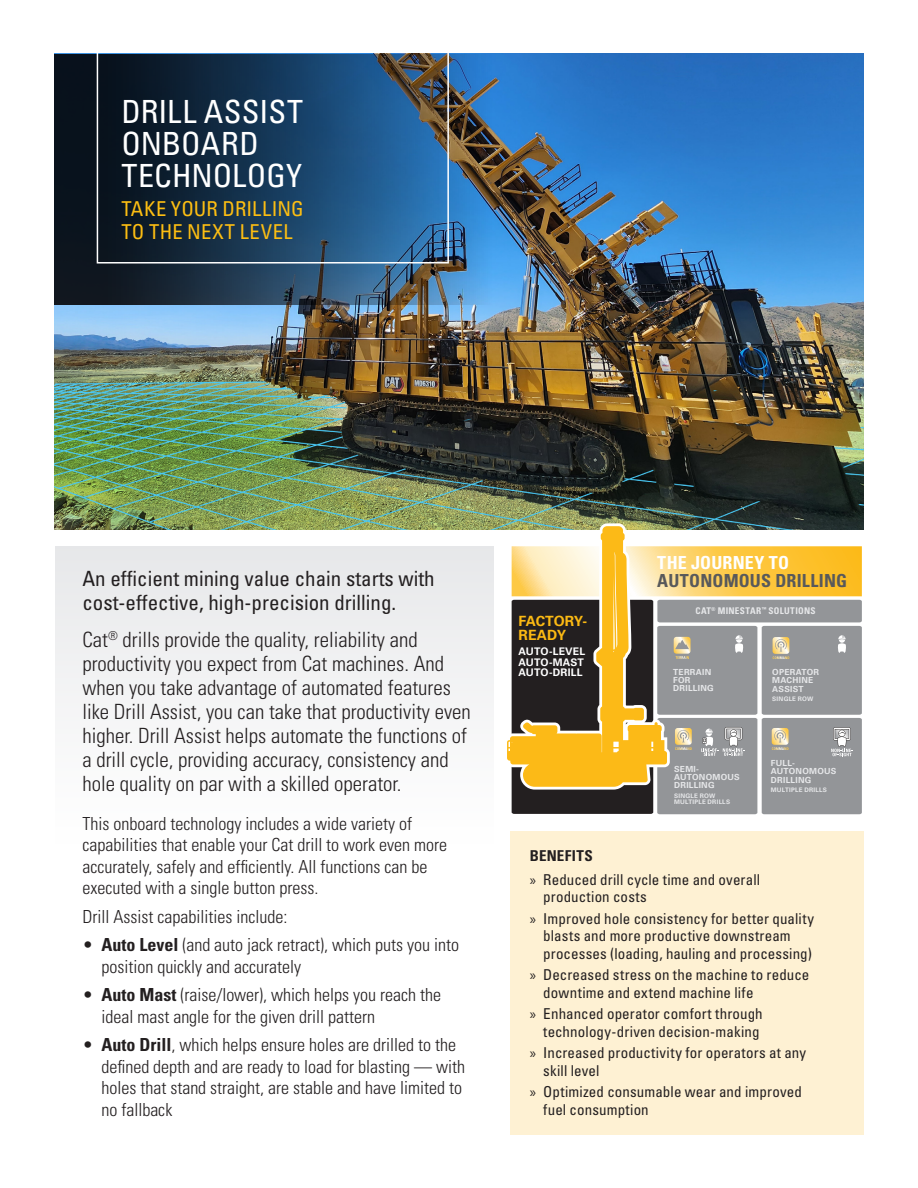
<style>
.page{position:relative;width:918px;height:1188px;background:#fff}
.page>*{position:absolute;margin:0;border:0;box-sizing:border-box;transform-origin:0 0}
.bold_subhead{font:condensed 31.95px/32px "Univers LT Std";letter-spacing:.005em;color:#fff}
.t1{font:300 condensed 21px "Univers LT Std";color:#231f20}
.t2{font:condensed 21px/24px "Univers LT Std";color:#231f20}
.bold_subhead-2{font:condensed 20.55px/22.5px "Univers LT Std";letter-spacing:.015em;color:#fdbe12}
.t3{font:300 condensed 18px/21.6px "Univers LT Std";color:#231f20}
.t4{font:700 condensed 18px/18px "Univers LT Std";letter-spacing:.01em;color:#58595b}
.t5{font:condensed 15px/17.2px "Univers LT Std";letter-spacing:.01em;color:#231f20}
.subhead{font:700 condensed 15px "Univers LT Std";letter-spacing:.02em;color:#231f20}
.t6{font:700 14.1px/14.1px "Univers LT Std";letter-spacing:-.005em;color:#fcba13}
.t7{font:700 10.5px/10.5px "Univers LT Std";letter-spacing:.01em;color:#fff}
.t8{font:700 condensed 9.15px "Univers LT Std";letter-spacing:.03em;color:#e6e7e9}
.t9{font:700 8.4px/8.4px "Univers LT Std";letter-spacing:.03em;color:#e6e7e9}
.t10{font:700 6.15px/6.1px "Univers LT Std";letter-spacing:.035em;color:#e6e7e9}
.s1{font-weight:700}
.s2{color:#fff}
.s3{font-family:"Myriad Pro";font-stretch:normal}
</style>
<div class="page">
<img style="left:54px;top:54px;width:810px;height:475px">
<img style="left:54px;top:54px;width:526px;height:251px">
<div style="left:97px;top:43px;width:352px;height:221px;border:2px solid #fff"></div>
<div style="left:511px;top:831px;width:353px;height:304px;background:#fef1d3"></div>
<div style="left:55px;top:546px;width:439px;height:298px;background:#f3f4f5"></div>
<svg style="left:506px;top:525px;width:356px;height:289px;background:#ac9e7a"></svg>
<p class="bold_subhead" style="left:121px;top:96px;width:183px">DRILL ASSIST<br>ONBOARD<br>TECHNOLOGY</p>
<p class="bold_subhead-2" style="left:121px;top:198px;width:184px">TAKE YOUR DRILLING<br>TO THE NEXT LEVEL</p>
<p class="t2" style="left:82px;top:566px;width:354px">An efficient mining value chain starts with cost-effective, high-precision drilling.</p>
<p class="t1" style="left:82px;top:627px;width:337px">Cat<sup>®</sup> drills provide the quality, reliability and</p>
<p class="t1" style="left:82px;top:651px;width:363px">productivity you expect from Cat machines. And</p>
<p class="t1" style="left:82px;top:675px;width:370px">when you take advantage of automated features</p>
<p class="t1" style="left:82px;top:699px;width:390px">like Drill Assist, you can take that productivity even</p>
<p class="t1" style="left:82px;top:723px;width:386px">higher. Drill Assist helps automate the functions of</p>
<p class="t1" style="left:82px;top:747px;width:368px">a drill cycle, providing accuracy, consistency and</p>
<p class="t1" style="left:82px;top:771px;width:321px">hole quality on par with a skilled operator.</p>
<p class="t3" style="left:82px;top:813px;width:366px">This onboard technology includes a wide variety of capabilities that enable your Cat drill to work even more accurately, safely and efficiently. All functions can be executed with a single button press.</p>
<p class="t3" style="left:82px;top:906px;width:206px">Drill Assist capabilities include:</p>
<p class="t3" style="left:101px;top:934px;width:359px;text-indent:-19px">• <span class="s1">Auto Level</span> (and auto jack retract), which puts you into position quickly and accurately</p>
<p class="t3" style="left:101px;top:984px;width:341px;text-indent:-19px">• <span class="s1">Auto Mast</span> (raise/lower), which helps you reach the ideal mast angle for the given drill pattern</p>
<p class="t3" style="left:101px;top:1034px;width:365px;text-indent:-19px">• <span class="s1">Auto Drill</span>, which helps ensure holes are drilled to the defined depth and are ready to load for blasting — with holes that stand straight, are stable and have limited to no fallback</p>
<p class="t6" style="left:519px;top:614px;width:70px">FACTORY-<br>READY</p>
<p class="t7" style="left:519px;top:646px;width:68px">AUTO-LEVEL<br>AUTO-MAST<br>AUTO-DRILL</p>
<p class="t4" style="left:657px;top:554px;width:191px"><span class="s2">THE JOURNEY TO<br></span>AUTONOMOUS DRILLING</p>
<p class="t8" style="left:696px;top:605px;width:122px">CAT<sup>®</sup> MINESTAR<sup>™</sup> SOLUTIONS</p>
<p class="t9" style="left:673px;top:668px;width:42px">TERRAIN<br>FOR<br>DRILLING</p>
<p class="t9" style="left:772px;top:668px;width:48px">OPERATOR<br>MACHINE<br>ASSIST</p>
<p class="t10" style="left:772px;top:696px;width:43px">SINGLE ROW</p>
<p class="t9" style="left:674px;top:765px;width:67px">SEMI-<br>AUTONOMOUS<br>DRILLING</p>
<p class="t10" style="left:674px;top:792px;width:58px">SINGLE ROW<br>MULTIPLE DRILLS</p>
<p class="t9" style="left:771px;top:759px;width:67px">FULL-<br>AUTONOMOUS<br>DRILLING</p>
<p class="t10" style="left:771px;top:786px;width:58px">MULTIPLE DRILLS</p>
<p class="subhead" style="left:530px;top:847px;width:65px">BENEFITS</p>
<p class="t5" style="left:543px;top:871px;width:218px;text-indent:-14px"><span class="s3">»</span> Reduced drill cycle time and overall production costs</p>
<p class="t5" style="left:543px;top:910px;width:272px;text-indent:-14px"><span class="s3">»</span> Improved hole consistency for better quality blasts and more productive downstream processes (loading, hauling and processing)</p>
<p class="t5" style="left:543px;top:966px;width:268px;text-indent:-14px"><span class="s3">»</span> Decreased stress on the machine to reduce downtime and extend machine life</p>
<p class="t5" style="left:530px;top:1005px;width:235px;text-align:right"><span class="s3">»</span> Enhanced operator comfort through technology-driven decision-making</p>
<p class="t5" style="left:543px;top:1044px;width:265px;text-indent:-14px"><span class="s3">»</span> Increased productivity for operators at any skill level</p>
<p class="t5" style="left:543px;top:1083px;width:260px;text-indent:-14px"><span class="s3">»</span> Optimized consumable wear and improved fuel consumption</p>
</div>
